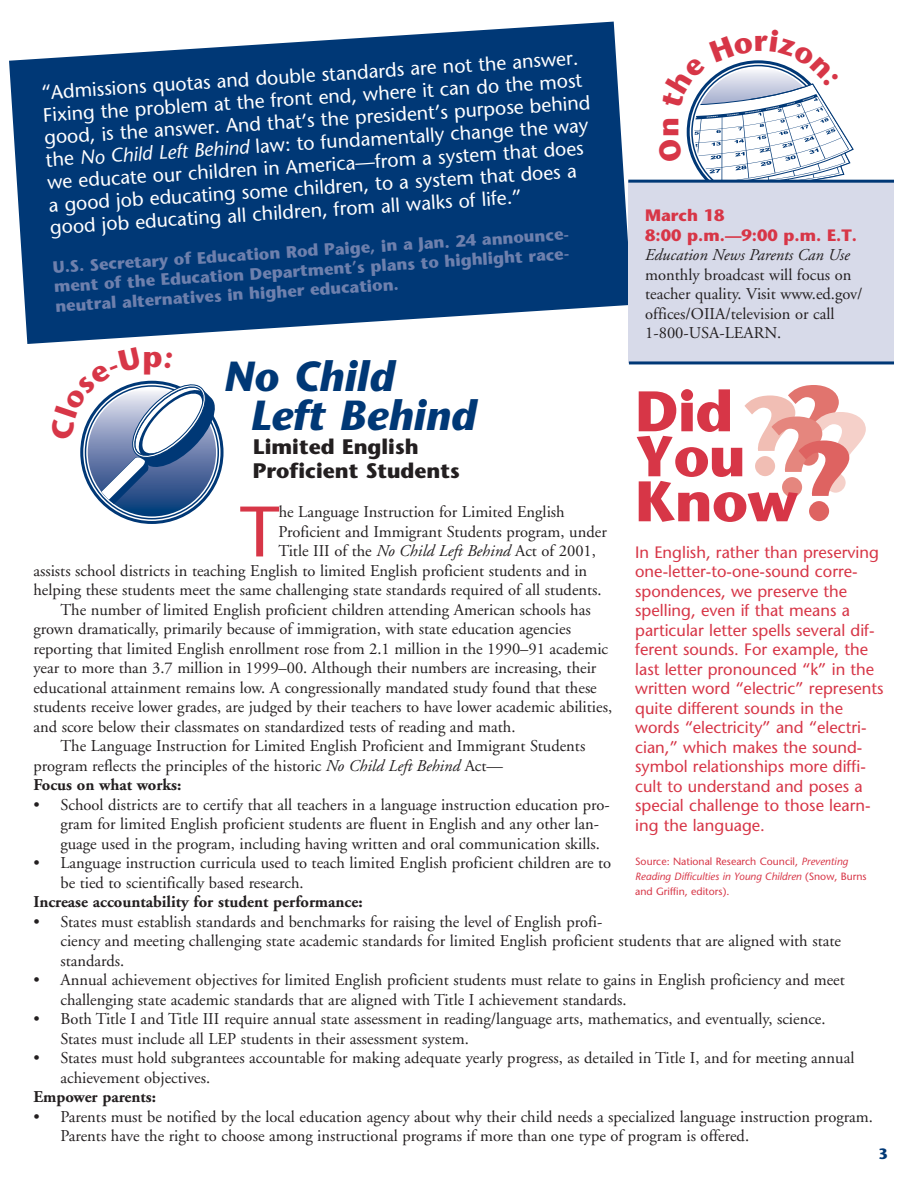
<style>
.page{position:relative;width:918px;height:1188px;background:#fff}
.page>*{position:absolute;margin:0;border:0;box-sizing:border-box;transform-origin:0 0}
.t1{font:700 108px "Stone Sans";color:#f1beb4}
.t2{font:700 108px "Stone Sans";color:#de6361}
.t3{font:71.25px "Stone Sans";color:#d73647}
.t4{font:700 57px/45px "Stone Sans";letter-spacing:-.015em;color:#d73647}
.t5{font:italic 700 42px/39px "Stone Sans";color:#003876}
.t6{font:700 30px "Stone Sans";color:#d73647}
.t7{font:700 21px/24px "Stone Sans";color:#231f20}
.t8{font:19.5px/22.5px "Stone Sans";color:#fff}
.t9{font:16.5px/19.5px "Adobe Garamond";color:#231f20}
.t10{font:16.5px/19.5px "Stone Sans";color:#d73647}
.t11{font:700 16.5px/19.4px "Stone Sans";color:#6e80ad;text-align:justify}
.t12{font:700 16.5px "Adobe Garamond";color:#231f20}
.t13{font:700 16.5px/19.5px "Stone Sans";color:#d73647}
.t14{font:italic 16.5px "Adobe Garamond";color:#231f20}
.t15{font:700 15px "Stone Sans";color:#003876}
.t16{font:10.5px/15px "Stone Sans";color:#d73647}
.s1{font-style:italic}
.s2{color:#e5867e}
.s3{color:#e1746e}
</style>
<div class="page">
<svg style="left:9px;top:22px;width:623px;height:322px;background:#245489"></svg>
<div style="left:629px;top:182px;width:265px;height:181px;background:#d7dae9"></div>
<hr style="left:628px;top:180px;width:266px;height:3px;background:#003876">
<hr style="left:629px;top:361px;width:265px;height:3px;background:#003876">
<svg style="left:80px;top:380px;width:144px;height:144px"></svg>
<svg style="left:658px;top:60px;width:208px;height:123px"></svg>
<p class="t8" style="left:40px;top:85px;width:549px;rotate:-4deg">“Admissions quotas and double standards are not the answer.<br>Fixing the problem at the front end, where it can do the most good, is the answer. And that’s the president’s purpose behind the <span class="s1">No Child Left Behind</span> law: to fundamentally change the way we educate our children in America—from a system that does a good job educating some children, to a system that does a good job educating all children, from all walks of life.”</p>
<p class="t11" style="left:52px;top:261px;width:522px;rotate:-4deg">U.S. Secretary of Education Rod Paige, in a Jan. 24 announce&shy;ment of the Education Department’s plans to highlight race&shy;neutral alternatives in higher education.</p>
<h3 class="t6" style="left:657px;top:137px;width:21px;rotate:-90deg">n</h3>
<p class="t13" style="left:645px;top:208px;width:213px">March 18<br>8:00 p.m.—9:00 p.m. E.T.</p>
<p class="t14" style="left:645px;top:249px;width:206px">Education News Parents Can Use</p>
<p class="t9" style="left:645px;top:267px;width:219px">monthly broadcast will focus on teacher quality. Visit www.ed.gov/ offices/OIIA/television or call<br>1-800-USA-LEARN.</p>
<h3 class="t6" style="left:143px;top:346px;width:22px">p</h3>
<h3 class="t5" style="left:250px;top:362px;width:228px;text-indent:-27px">No Child<br>Left Behind</h3>
<p class="t7" style="left:253px;top:437px;width:209px">Limited English<br>Proficient Students</p>
<h2 class="t3" style="left:240px;top:504px;width:41px">T</h2>
<p class="t9" style="left:279px;top:504px;width:288px">he Language Instruction for Limited English</p>
<h1 class="t1" style="left:739px;top:398px;width:107px">?<span class="s2">?</span><span class="s3">?</span></h1>
<h3 class="t4" style="left:635px;top:395px;width:164px">Did<br>You<br>Know</h3>
<h1 class="t2" style="left:793px;top:443px;width:80px">?<sup>?</sup></h1>
<p class="t9" style="left:278px;top:523px;width:330px">Proficient and Immigrant Students program, under</p>
<p class="t9" style="left:278px;top:543px;width:319px">Title III of the <span class="s1">No Child Left Behind</span> Act of 2001,</p>
<p class="t9" style="left:33px;top:562px;width:555px">assists school districts in teaching English to limited English proficient students and in</p>
<p class="t9" style="left:33px;top:582px;width:570px">helping these students meet the same challenging state standards required of all students.</p>
<p class="t9" style="left:60px;top:601px;width:532px">The number of limited English proficient children attending American schools has</p>
<p class="t9" style="left:33px;top:621px;width:539px">grown dramatically, primarily because of immigration, with state education agencies</p>
<p class="t9" style="left:33px;top:640px;width:576px">reporting that limited English enrollment rose from 2.1 million in the 1990–91 academic</p>
<p class="t9" style="left:33px;top:660px;width:565px">year to more than 3.7 million in 1999–00. Although their numbers are increasing, their</p>
<p class="t9" style="left:33px;top:679px;width:565px">educational attainment remains low. A congressionally mandated study found that these</p>
<p class="t9" style="left:33px;top:699px;width:580px">students receive lower grades, are judged by their teachers to have lower academic abilities,</p>
<p class="t9" style="left:33px;top:718px;width:484px">and score below their classmates on standardized tests of reading and math.</p>
<p class="t9" style="left:60px;top:738px;width:526px">The Language Instruction for Limited English Proficient and Immigrant Students</p>
<p class="t9" style="left:33px;top:757px;width:471px">program reflects the principles of the historic <span class="s1">No Child Left Behind</span> Act—</p>
<p class="t12" style="left:33px;top:779px;width:150px">Focus on what works:</p>
<p class="t9" style="left:60px;top:796px;width:551px;text-indent:-27px">• School districts are to certify that all teachers in a language instruction education pro&shy;gram for limited English proficient students are fluent in English and any other lan&shy;guage used in the program, including having written and oral communication skills.</p>
<p class="t9" style="left:60px;top:855px;width:552px;text-indent:-27px">• Language instruction curricula used to teach limited English proficient children are to be tied to scientifically based research.</p>
<p class="t12" style="left:33px;top:896px;width:331px">Increase accountability for student performance:</p>
<p class="t9" style="left:60px;top:913px;width:782px;text-indent:-27px">• States must establish standards and benchmarks for raising the level of English profi-<br>ciency and meeting challenging state academic standards for limited English proficient students that are aligned with state standards.</p>
<p class="t9" style="left:60px;top:972px;width:786px;text-indent:-27px">• Annual achievement objectives for limited English proficient students must relate to gains in English proficiency and meet challenging state academic standards that are aligned with Title I achievement standards.</p>
<p class="t9" style="left:60px;top:1011px;width:767px;text-indent:-27px">• Both Title I and Title III require annual state assessment in reading/language arts, mathematics, and eventually, science.<br>States must include all LEP students in their assessment system.</p>
<p class="t9" style="left:60px;top:1050px;width:796px;text-indent:-27px">• States must hold subgrantees accountable for making adequate yearly progress, as detailed in Title I, and for meeting annual achievement objectives.</p>
<p class="t12" style="left:33px;top:1091px;width:124px">Empower parents:</p>
<p class="t9" style="left:60px;top:1108px;width:814px;text-indent:-27px">• Parents must be notified by the local education agency about why their child needs a specialized language instruction program.<br>Parents have the right to choose among instructional programs if more than one type of program is offered.</p>
<p class="t10" style="left:635px;top:544px;width:250px">In English, rather than preserving one-letter-to-one-sound corre&shy;spondences, we preserve the spelling, even if that means a particular letter spells several dif&shy;ferent sounds. For example, the last letter pronounced “k” in the written word “electric” represents quite different sounds in the words “electricity” and “electri&shy;cian,” which makes the sound&shy;symbol relationships more diffi&shy;cult to understand and poses a special challenge to those learn&shy;ing the language.</p>
<p class="t16" style="left:635px;top:855px;width:233px">Source: National Research Council, <span class="s1">Preventing<br>Reading Difficulties in Young Children</span> (Snow, Burns and Griffin, editors).</p>
<p class="t15" style="left:879px;top:1149px;width:11px">3</p>
</div>
